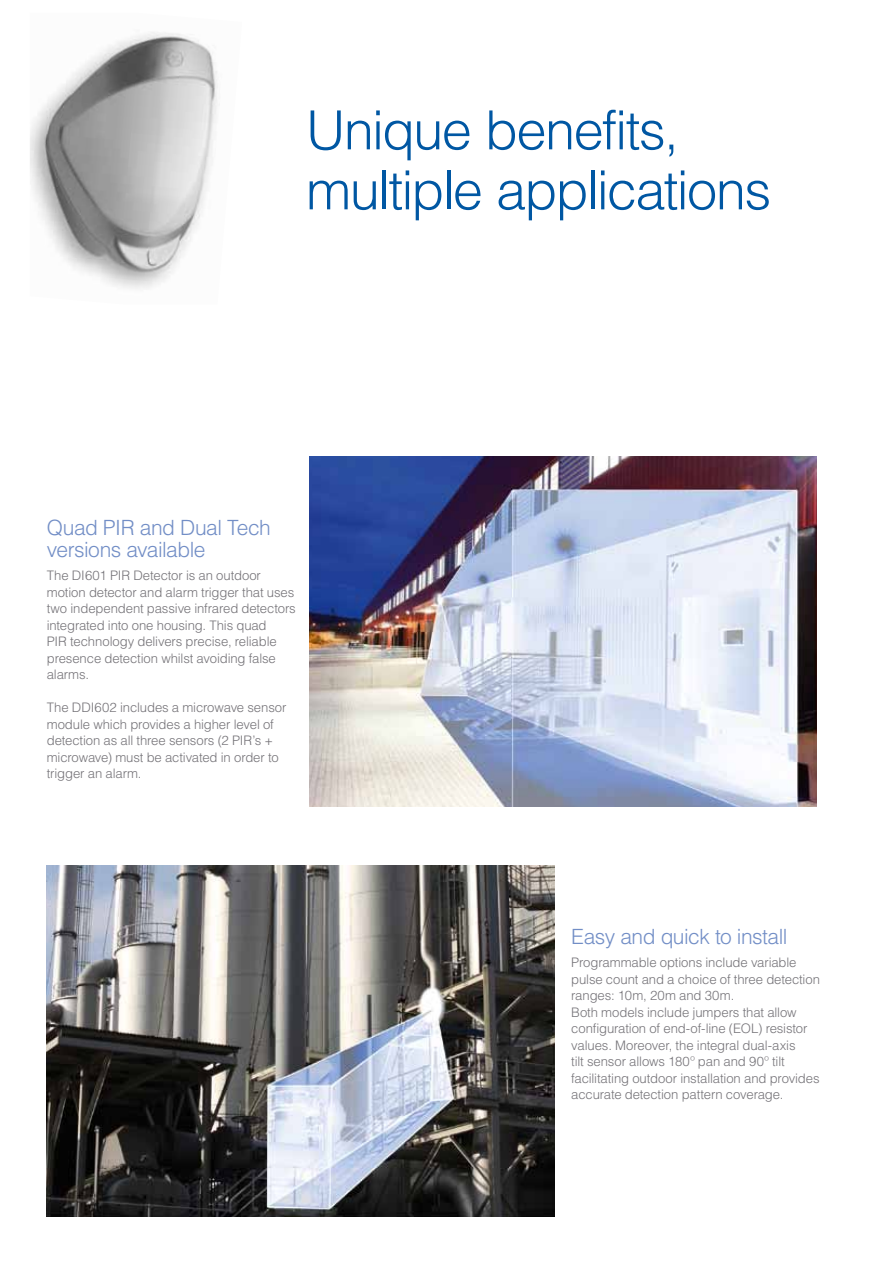
<style>
.page{position:relative;width:893px;height:1263px;background:#fff}
.page>*{position:absolute;margin:0;border:0;box-sizing:border-box;transform-origin:0 0}
.t1{font:300 54px/60px "Helvetica LT Std";letter-spacing:-.03em;color:#0057a3}
.t2{font:300 21px/22.5px "Helvetica LT Std";letter-spacing:-.025em;color:#728ec6}
.t3{font:300 13.2px/16.5px "Helvetica LT Std";letter-spacing:-.01em;color:#757378}
</style>
<div class="page">
<img style="left:309px;top:456px;width:507px;height:351px">
<img style="left:30px;top:32px;width:190px;height:257px">
<img style="left:47px;top:865px;width:507px;height:351px">
<h1 class="t1" style="left:306px;top:100px;width:467px">Unique benefits, multiple applications</h1>
<h2 class="t2" style="left:47px;top:516px;width:226px">Quad PIR and Dual Tech versions available</h2>
<p class="t3" style="left:47px;top:567px;width:251px">The DI601 PIR Detector is an outdoor motion detector and alarm trigger that uses two independent passive infrared detectors integrated into one housing. This quad<br>PIR technology delivers precise, reliable presence detection whilst avoiding false alarms.</p>
<p class="t3" style="left:47px;top:699px;width:241px">The DDI602 includes a microwave sensor module which provides a higher level of detection as all three sensors (2 PIR’s + microwave) must be activated in order to trigger an alarm.</p>
<h2 class="t2" style="left:571px;top:925px;width:218px">Easy and quick to install</h2>
<p class="t3" style="left:571px;top:954px;width:250px">Programmable options include variable pulse count and a choice of three detection ranges: 10m, 20m and 30m.<br>Both models include jumpers that allow configuration of end-of-line (EOL) resistor values. Moreover, the integral dual-axis<br>tilt sensor allows 180º pan and 90º tilt facilitating outdoor installation and provides accurate detection pattern coverage.</p>
</div>
